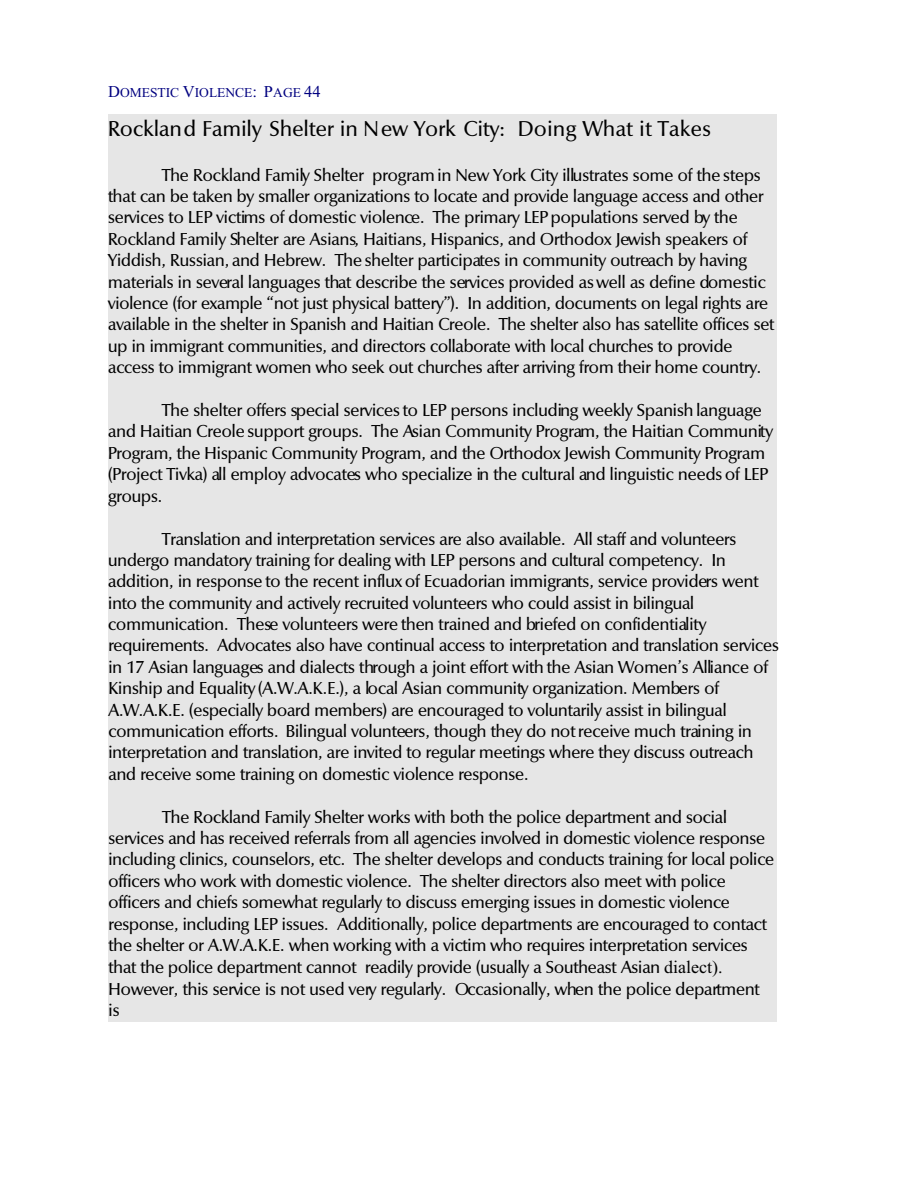
<style>
.page{position:relative;width:918px;height:1188px;background:#fff}
.page>*{position:absolute;margin:0;border:0;box-sizing:border-box;transform-origin:0 0}
.t1{font:22.35px "Chelmsford Book WP";letter-spacing:.02em;color:#000}
.t2{font:18px/21.5px "Chelmsford Book WP";color:#000}
.t3{font:13.5px "Times New Roman";color:#000080}
.s1{font-size:16.5px}
.s2{font-family:"Chelmsford Book WP,Italic"}
.s3{font-family:"Times New Roman"}
</style>
<div class="page">
<div style="left:108px;top:114px;width:668px;height:28px;background:#e6e6e6"></div>
<div style="left:108px;top:142px;width:668px;height:22px;background:#e6e6e6"></div>
<div style="left:108px;top:164px;width:668px;height:214px;background:#e6e6e6"></div>
<div style="left:108px;top:378px;width:668px;height:21px;background:#e6e6e6"></div>
<div style="left:108px;top:399px;width:668px;height:107px;background:#e6e6e6"></div>
<div style="left:108px;top:507px;width:668px;height:21px;background:#e6e6e6"></div>
<div style="left:108px;top:528px;width:668px;height:257px;background:#e6e6e6"></div>
<div style="left:108px;top:785px;width:668px;height:21px;background:#e6e6e6"></div>
<div style="left:108px;top:806px;width:668px;height:216px;background:#e6e6e6"></div>
<p class="t3" style="left:108px;top:87px;width:214px"><span class="s1">D</span>OMESTIC <span class="s1">V</span>IOLENCE<span class="s1">: P</span>AGE <span class="s1">44</span></p>
<p class="t1" style="left:108px;top:118px;width:604px">Rockland Family Shelter in New York City: <span class="s2">Doing What it Takes</span></p>
<p class="t2" style="left:108px;top:165px;width:668px;text-indent:54px">The Rockland Family Shelter program in New York City illustrates some of the steps that can be taken by smaller organizations to locate and provide language access and other services to LEP victims of domestic violence. The primary LEP populations served by the Rockland Family Shelter are Asians, Haitians, Hispanics, and Orthodox Jewish speakers of Yiddish, Russian, and Hebrew. The shelter participates in community outreach by having materials in several languages that describe the services provided as well as define domestic violence (for example “not just physical battery”). In addition, documents on legal rights are available in the shelter in Spanish and Haitian Creole. The shelter also has satellite offices set up in immigrant communities, and directors collaborate with local churches to provide access to immigrant women who seek out churches after arriving from their home country.</p>
<p class="t2" style="left:108px;top:400px;width:666px;text-indent:54px">The shelter offers special services to LEP persons including weekly Spanish language and Haitian Creole support groups. The Asian Community Program, the Haitian Community Program, the Hispanic Community Program, and the Orthodox Jewish Community Program (Project Tivka) all employ advocates who specialize in the cultural and linguistic needs of LEP groups.</p>
<p class="t2" style="left:108px;top:528px;width:672px;text-indent:54px">Translation and interpretation services are also available. All staff and volunteers undergo mandatory training for dealing with LEP persons and cultural competency. In addition, in response to the recent influx of Ecuadorian immigrants, service providers went into the community and actively recruited volunteers who could assist in bilingual communication. These volunteers were then trained and briefed on confidentiality requirements. Advocates also have continual access to interpretation and translation services in 17 Asian languages and dialects through a joint effort with the Asian Women’s Alliance of Kinship and Equality (A.W.A.K.E.), a local Asian community organization. Members of A.W.A.K.E. (especially board members) are encouraged to voluntarily assist in bilingual communication efforts. Bilingual volunteers, though they do not receive much training in interpretation and translation, are invited to regular meetings where they discuss outreach and receive some training on domestic violence response.</p>
<p class="t2" style="left:109px;top:806px;width:667px;text-indent:54px">The Rockland Family Shelter works with both the police department and social services and has received referrals from all agencies involved in domestic violence response including clinics, counselors, etc. The shelter develops and conducts training for local police officers who work with domestic violence. The shelter directors also meet with police officers and chiefs somewhat regularly to discuss emerging issues in domestic violence response, including LEP issues. Additionally, police departments are encouraged to contact the shelter or A.W.A.K.E. when working with a victim who requires interpretation services that the police department cannot readily provide (usually a Southeast Asian <span class="s3">dialect).<br></span>However, this service is not used very regularly. Occasionally, when the police department is</p>
</div>
